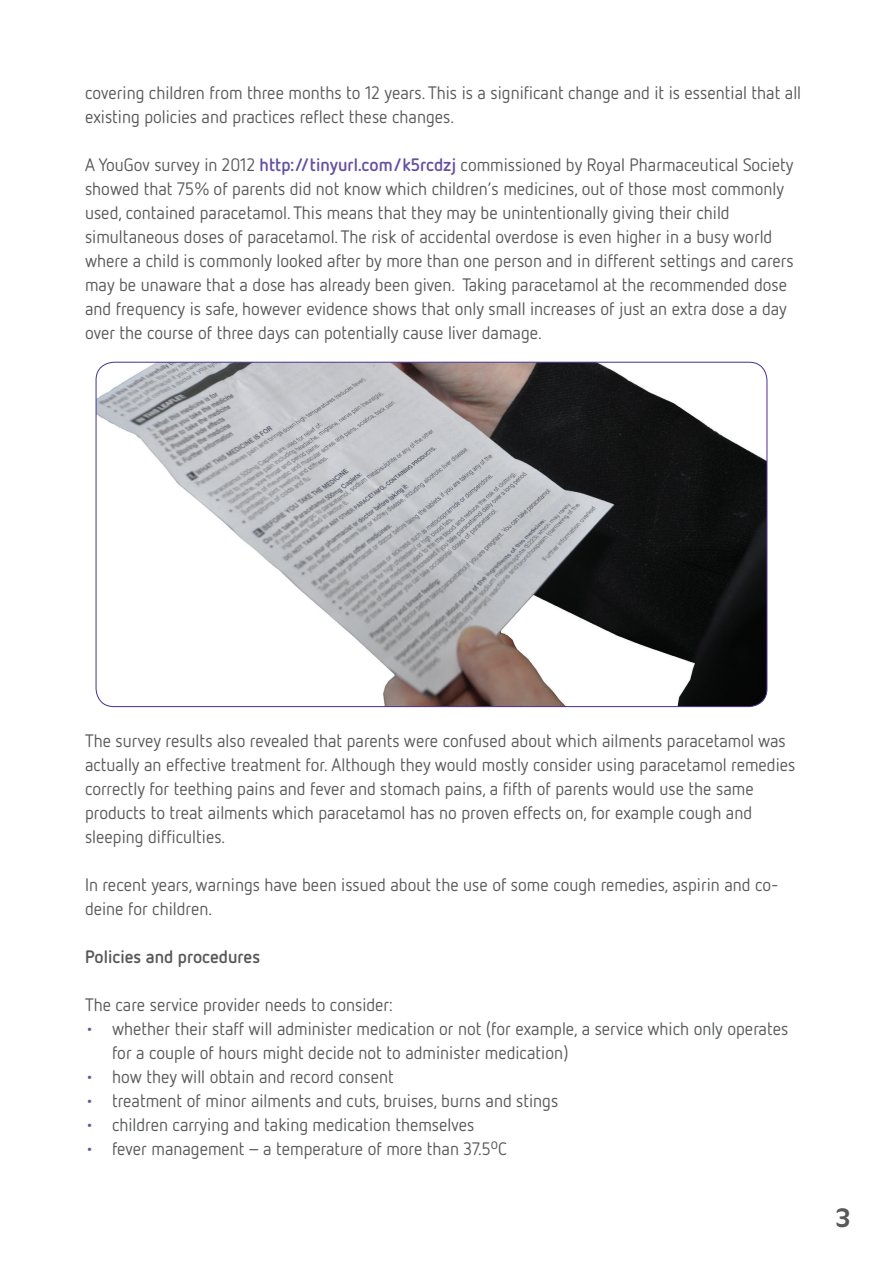
<style>
.page{position:relative;width:893px;height:1263px;background:#fff}
.page>*{position:absolute;margin:0;border:0;box-sizing:border-box;transform-origin:0 0}
.t1{font:27px "Cocon OT";color:#57585a}
.t2{font:18px/24px "Netto OT";color:#57585a}
.t3{font:700 18px "Netto OT";color:#57585a}
.s1{font-weight:700;color:#6550a1}
.s2{color:#6550a1}
</style>
<div class="page">
<img style="left:96px;top:362px;width:671px;height:345px">
<p class="t2" style="left:85px;top:80px;width:718px">covering children from three months to 12 years. This is a significant change and it is essential that all existing policies and practices reflect these changes.</p>
<p class="t2" style="left:85px;top:152px;width:710px">A YouGov survey in 2012 <span class="s1">http://tinyurl.com/k5rcdzj</span> commissioned by Royal Pharmaceutical Society showed that 75% of parents did not know which children’s medicines, out of those most commonly used, contained paracetamol. This means that they may be unintentionally giving their child simultaneous doses of paracetamol. The risk of accidental overdose is even higher in a busy world where a child is commonly looked after by more than one person and in different settings and carers may be unaware that a dose has already been given. Taking paracetamol at the recommended dose and frequency is safe, however evidence shows that only small increases of just an extra dose a day over the course of three days can potentially cause liver damage.</p>
<p class="t2" style="left:85px;top:728px;width:712px">The survey results also revealed that parents were confused about which ailments paracetamol was actually an effective treatment for. Although they would mostly consider using paracetamol remedies correctly for teething pains and fever and stomach pains, a fifth of parents would use the same products to treat ailments which paracetamol has no proven effects on, for example cough and sleeping difficulties.</p>
<p class="t2" style="left:85px;top:872px;width:695px">In recent years, warnings have been issued about the use of some cough remedies, aspirin and co&shy;deine for children.</p>
<p class="t3" style="left:85px;top:945px;width:177px">Policies and procedures</p>
<p class="t2" style="left:85px;top:992px;width:309px">The care service provider needs to consider:</p>
<p class="t2" style="left:112px;top:1016px;width:678px;text-indent:-27px"><span class="s2">•</span> whether their staff will administer medication or not (for example, a service which only operates for a couple of hours might decide not to administer medication)</p>
<p class="t2" style="left:85px;top:1064px;width:310px"><span class="s2">•</span> how they will obtain and record consent</p>
<p class="t2" style="left:85px;top:1088px;width:475px"><span class="s2">•</span> treatment of minor ailments and cuts, bruises, burns and stings</p>
<p class="t2" style="left:85px;top:1112px;width:391px"><span class="s2">•</span> children carrying and taking medication themselves</p>
<p class="t2" style="left:85px;top:1136px;width:423px"><span class="s2">•</span> fever management – a temperature of more than 37.5<sup>o</sup>C</p>
<h1 class="t1" style="left:835px;top:1202px;width:17px">3</h1>
</div>
